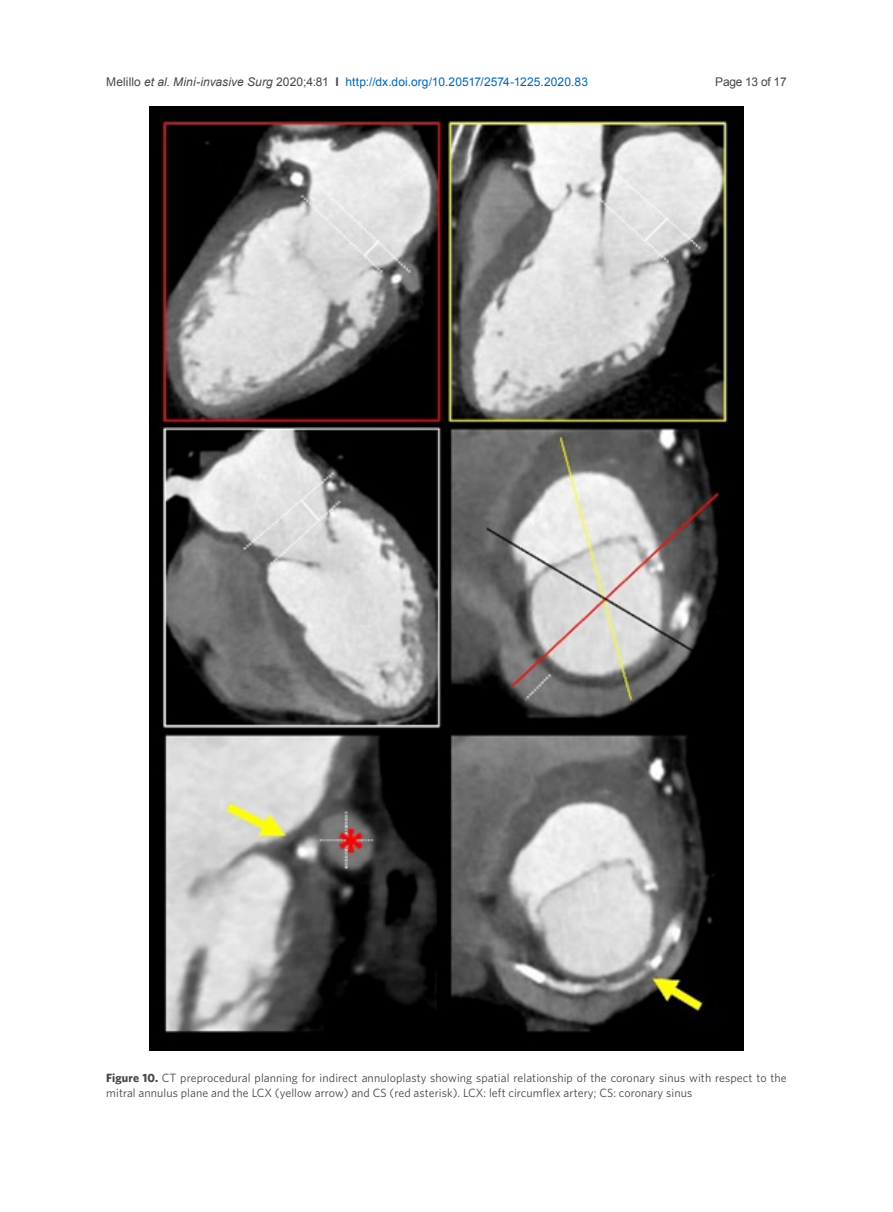
<style>
.page{position:relative;width:893px;height:1212px;background:#fff}
.page>*{position:absolute;margin:0;border:0;box-sizing:border-box;transform-origin:0 0}
.正文{font:12px/15px "Whitney";letter-spacing:.005em;color:#484648}
.t1{font:12px "Arial";letter-spacing:.01em;color:#0166b3}
.t2{font:12px "Arial";letter-spacing:-.025em;color:#484648}
.s1{color:#484648}
.s2{font-style:italic;color:#484648}
.s3{font-weight:700;color:#484648}
.s4{font-weight:700}
</style>
<div class="page">
<img style="left:149px;top:106px;width:595px;height:945px">
<p class="t1" style="left:106px;top:73px;width:483px"><span class="s1">Melillo</span> <span class="s2">et al</span><span class="s1">.</span> <span class="s2">Mini-invasive Surg</span> <span class="s1">2020;4:81</span> <span class="s3">I</span> http://dx.doi.org/10.20517/2574-1225.2020.83</p>
<p class="t2" style="left:715px;top:73px;width:73px">Page 13 of 17</p>
<p class="正文" style="left:106px;top:1070px;width:682px"><span class="s4">Figure 10.</span> CT preprocedural planning for indirect annuloplasty showing spatial relationship of the coronary sinus with respect to the mitral annulus plane and the LCX (yellow arrow) and CS (red asterisk). LCX: left circumflex artery; CS: coronary sinus</p>
</div>
